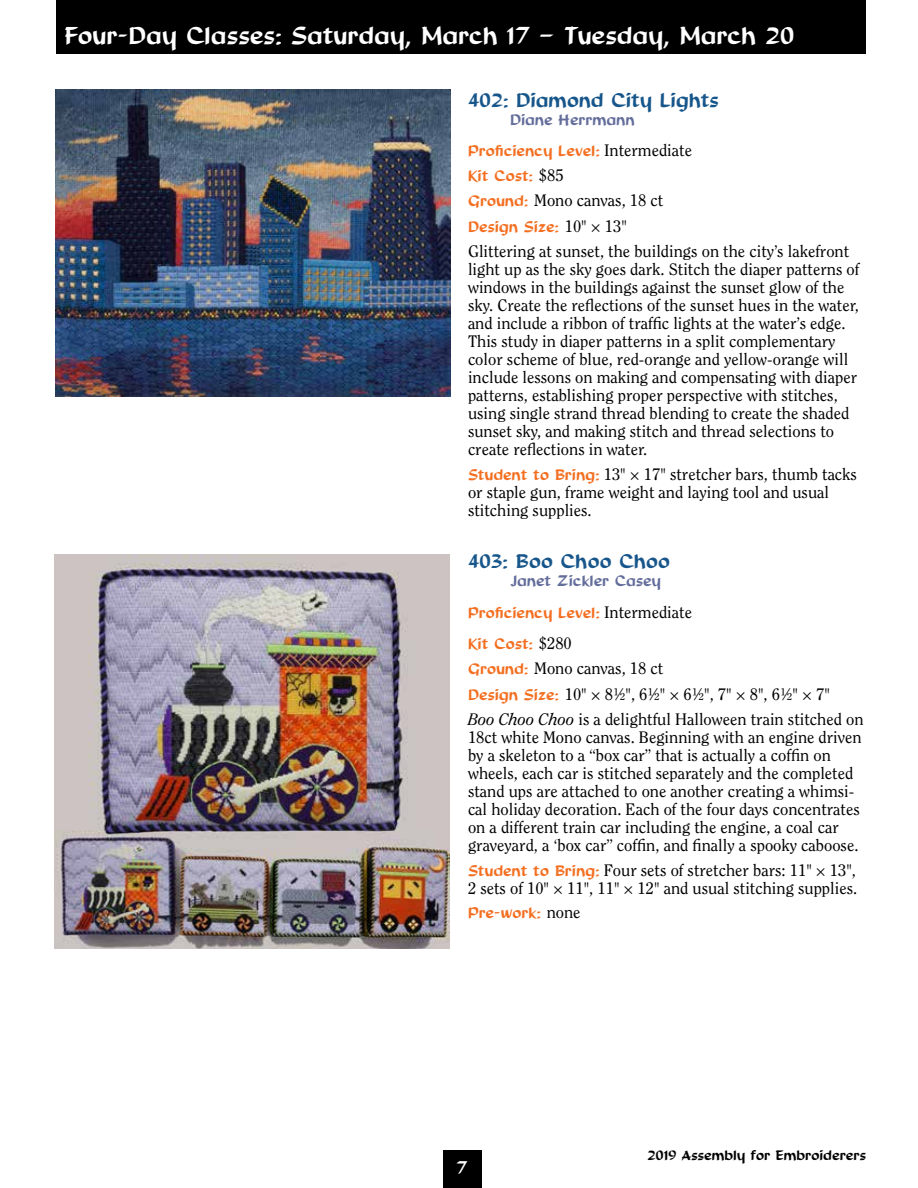
<style>
.page{position:relative;width:918px;height:1188px;background:#fff}
.page>*{position:absolute;margin:0;border:0;box-sizing:border-box;transform-origin:0 0}
.t1{font:700 24px "Jeannie";color:#fff}
.t2{font:700 19.5px "Jeannie";color:#17568b}
.t3{font:700 18px "Jeannie";color:#fff}
.t4{font:16.5px/18px "Clearface";color:#000}
.t5{font:700 15px/31.5px "Jeannie";color:#f36f21}
.t6{font:700 13.5px "Jeannie";color:#000}
.s1{color:#636d9b}
.s2{font-family:"Clearface";font-weight:400;font-size:16.5px;color:#000}
.s3{font-family:"Jeannie";font-weight:700;font-size:15px;color:#f36f21}
.s4{font-style:italic}
</style>
<div class="page">
<div style="left:443px;top:1150px;width:38px;height:38px;background:#000"></div>
<div style="left:461px;top:1164px;width:24px;height:24px;background:#000"></div>
<div style="left:56px;top:0;width:810px;height:54px;background:#000"></div>
<img style="left:56px;top:90px;width:394px;height:307px">
<img style="left:54px;top:554px;width:396px;height:395px">
<h1 class="t1" style="left:64px;top:21px;width:732px">Four-Day Classes: Saturday, March 17 – Tuesday, March 20</h1>
<p class="t2" style="left:468px;top:89px;width:252px">402: Diamond City Lights</p>
<p class="t5" style="left:468px;top:104px;width:226px;text-indent:42px"><span class="s1">Diane Herrmann<br></span>Proficiency Level: <span class="s2">Intermediate</span></p>
<p class="t5" style="left:468px;top:161px;width:97px">Kit Cost: <span class="s2">$85</span></p>
<p class="t4" style="left:468px;top:191px;width:197px"><span class="s3">Ground:</span> Mono canvas, 18 ct</p>
<p class="t5" style="left:468px;top:212px;width:160px">Design Size: <span class="s2">10" × 13"</span></p>
<p class="t4" style="left:468px;top:242px;width:393px">Glittering at sunset, the buildings on the city’s lakefront light up as the sky goes dark. Stitch the diaper patterns of windows in the buildings against the sunset glow of the sky. Create the reflections of the sunset hues in the water, and include a ribbon of traffic lights at the water’s edge.<br>This study in diaper patterns in a split complementary color scheme of blue, red-orange and yellow-orange will include lessons on making and compensating with diaper patterns, establishing proper perspective with stitches, using single strand thread blending to create the shaded sunset sky, and making stitch and thread selections to create reflections in water.</p>
<p class="t4" style="left:468px;top:465px;width:390px"><span class="s3">Student to Bring:</span> 13" × 17" stretcher bars, thumb tacks or staple gun, frame weight and laying tool and usual stitching supplies.</p>
<p class="t2" style="left:468px;top:550px;width:204px">403: Boo Choo Choo</p>
<p class="t5" style="left:468px;top:566px;width:226px;text-indent:42px"><span class="s1">Janet Zickler Casey<br></span>Proficiency Level: <span class="s2">Intermediate<br></span>Kit Cost: <span class="s2">$280</span></p>
<p class="t4" style="left:468px;top:655px;width:363px;line-height:26.2px"><span class="s3">Ground:</span> Mono canvas, 18 ct<br><span class="s3">Design Size:</span> 10" × 8½", 6½" × 6½", 7" × 8", 6½" × 7"</p>
<p class="t4" style="left:468px;top:710px;width:397px"><span class="s4">Boo Choo Choo</span> is a delightful Halloween train stitched on 18ct white Mono canvas. Beginning with an engine driven by a skeleton to a “box car” that is actually a coffin on wheels, each car is stitched separately and the completed stand ups are attached to one another creating a whimsi&shy;cal holiday decoration. Each of the four days concentrates on a different train car including the engine, a coal car graveyard, a ‘box car” coffin, and finally a spooky caboose.</p>
<p class="t4" style="left:468px;top:861px;width:390px"><span class="s3">Student to Bring:</span> Four sets of stretcher bars: 11" × 13",<br>2 sets of 10" × 11", 11" × 12" and usual stitching supplies.</p>
<p class="t5" style="left:468px;top:898px;width:114px">Pre-work: <span class="s2">none</span></p>
<p class="t3" style="left:456px;top:1157px;width:13px">7</p>
<p class="t6" style="left:647px;top:1147px;width:220px">2019 Assembly for Embroiderers</p>
</div>
